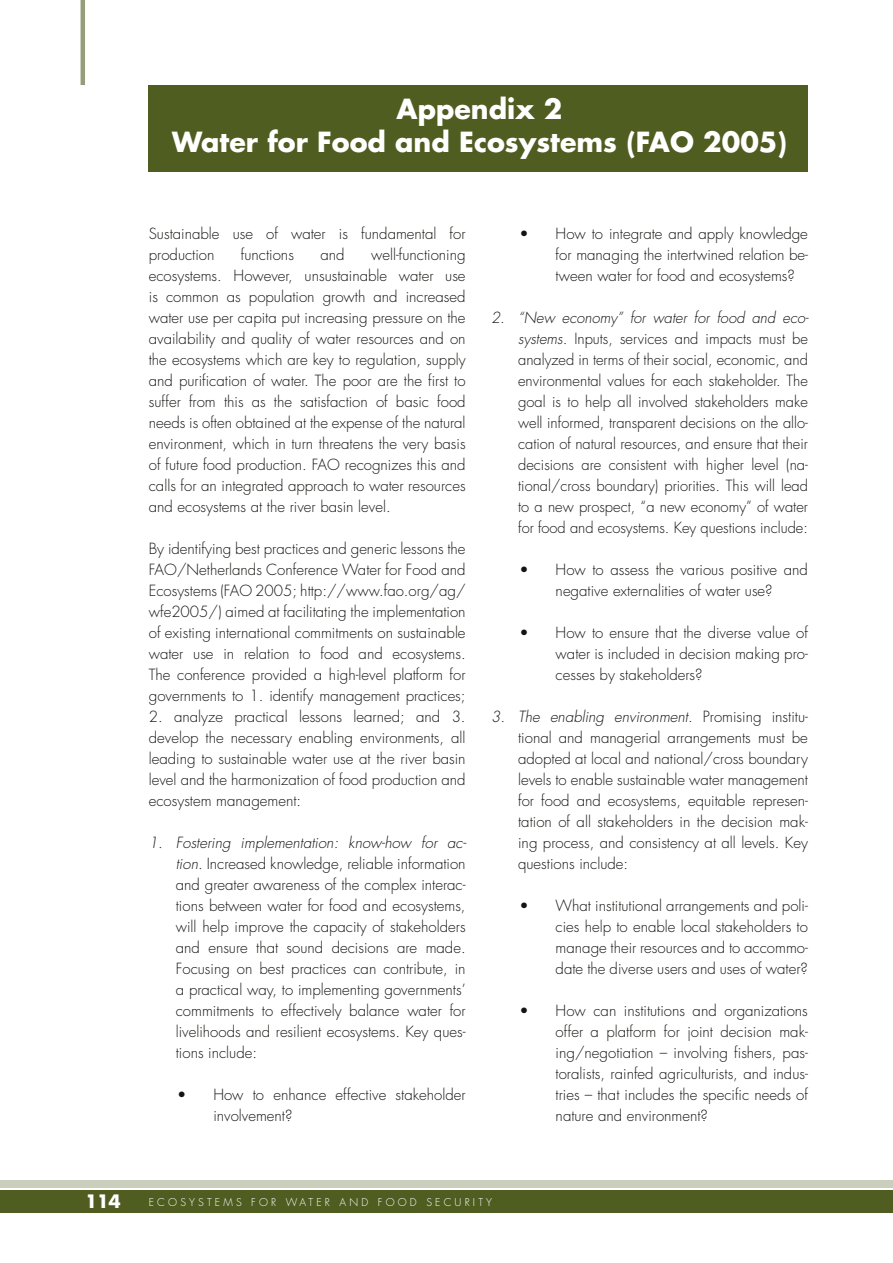
<style>
.page{position:relative;width:893px;height:1263px;background:#fff}
.page>*{position:absolute;margin:0;border:0;box-sizing:border-box;transform-origin:0 0}
.t1{font:700 27px/32.4px "Futura";color:#fff}
.t2{font:700 18px "Futura";color:#fff}
.t3{font:300 15px/21px "Futura";color:#151412;text-align:justify}
.t4{font:300 10.5px "Futura";letter-spacing:.3em;color:#fff}
.s1{font-style:italic}
</style>
<div class="page">
<div style="left:0;top:1180px;width:893px;height:8px;background:#cacebc"></div>
<div style="left:0;top:1190px;width:893px;height:22px;background:#4f5d21"></div>
<hr style="left:81px;top:0;width:4px;height:85px;background:#959e7a">
<div style="left:149px;top:85px;width:659px;height:86px;background:#4f5d21"></div>
<h1 class="t1" style="left:172px;top:92px;width:484px;text-indent:225px">Appendix 2<br>Water for Food and Ecosystems (FAO</h1>
<h1 class="t1" style="left:703px;top:124px;width:85px">2005)</h1>
<p class="t3" style="left:149px;top:223px;width:318px">Sustainable use of water is fundamental for production</p>
<p class="t3" style="left:149px;top:244px;width:318px;text-indent:222px">well-functioning ecosystems. However, unsustainable water use is common as population growth and increased water use per capita put increasing pressure on the availability and quality of water resources and on the ecosystems which are key to regulation, supply and purification of water. The poor are the first to suffer from this as the satisfaction of basic food needs is often obtained at the expense of the natural environment, which in turn threatens the very basis of future food production. FAO</p>
<p class="t3" style="left:241px;top:244px;width:55px">functions</p>
<p class="t3" style="left:320px;top:244px;width:26px">and</p>
<p class="t3" style="left:149px;top:454px;width:318px;text-indent:196px">recognizes this and calls for an integrated approach to water resources and ecosystems at the river basin level.</p>
<p class="t3" style="left:149px;top:538px;width:318px">By identifying best practices and generic lessons the<br>FAO</p>
<p class="t3" style="left:149px;top:559px;width:318px;text-indent:28px">/Netherlands Conference Water for Food and<br>Ecosystems (FAO</p>
<p class="t3" style="left:149px;top:580px;width:318px;text-indent:106px">2005; http://www.fao.org/ag/ wfe2005/) aimed at facilitating the implementation of existing international commitments on sustainable water use in relation to food and ecosystems.<br>The conference provided a high-level platform for governments to 1. identify management practices;</p>
<p class="t3" style="left:149px;top:706px;width:318px">2. analyze practical lessons learned; and 3. develop the necessary enabling environments, all leading to sustainable water use at the river basin level and the harmonization of food production and ecosystem management:</p>
<p class="t3" style="left:176px;top:832px;width:292px;text-indent:-27px"><span class="s1">1. Fostering implementation: know-how for ac&shy;tion.</span> I ncreased knowledge, reliable information and greater awareness of the complex interac&shy;tions between water for food and ecosystems, will help improve the capacity of stakeholders and ensure that sound decisions are made.<br>Focusing on best practices can contribute, in a practical way, to implementing governments’ commitments to effectively balance water for livelihoods and resilient ecosystems. Key ques&shy;tions include:</p>
<p class="t3" style="left:213px;top:1084px;width:254px;text-indent:-36px">• How to enhance effective stakeholder involvement?</p>
<p class="t3" style="left:556px;top:223px;width:254px;text-indent:-36px">• How to integrate and apply knowledge for managing the intertwined relation be&shy;tween water for food and ecosystems?</p>
<p class="t3" style="left:518px;top:307px;width:292px;text-indent:-27px"><span class="s1">2. “New economy” for water for food and eco&shy;systems.</span> I nputs, services and impacts must be analyzed in terms of their social, economic, and environmental values for each stakeholder. The goal is to help all involved stakeholders make well informed, transparent decisions on the allo&shy;cation of natural resources, and ensure that their decisions are consistent with higher level (na&shy;tional/cross boundary) priorities. This will lead to a new prospect, “a new economy” of water for food and ecosystems. Key questions include:</p>
<p class="t3" style="left:519px;top:559px;width:290px;text-align:center">• How to assess the various positive and negative externalities of water use?</p>
<p class="t3" style="left:556px;top:622px;width:254px;text-indent:-36px">• How to ensure that the diverse value of water is included in decision making pro&shy;cesses by stakeholders?</p>
<p class="t3" style="left:518px;top:706px;width:291px;text-indent:-27px"><span class="s1">3. The enabling environment.</span> Promising institu&shy;tional and managerial arrangements must be adopted at local and national/cross boundary levels to enable sustainable water management for food and ecosystems, equitable represen&shy;tation of all stakeholders in the decision mak&shy;ing process, and consistency at all levels. Key questions include:</p>
<p class="t3" style="left:556px;top:895px;width:254px;text-indent:-36px">• What institutional arrangements and poli&shy;cies help to enable local stakeholders to manage their resources and to accommo&shy;date the diverse users and uses of water?</p>
<p class="t3" style="left:556px;top:1000px;width:254px;text-indent:-36px">• How can institutions and organizations offer a platform for joint decision mak&shy;ing/negotiation – involving fishers, pas&shy;toralists, rainfed agriculturists, and indus&shy;tries – that includes the specific needs of nature and environment?</p>
<p class="t2" style="left:85px;top:1189px;width:37px">114</p>
<p class="t4" style="left:149px;top:1195px;width:345px">Ecosyste ms for Wate r and food se curity</p>
</div>
